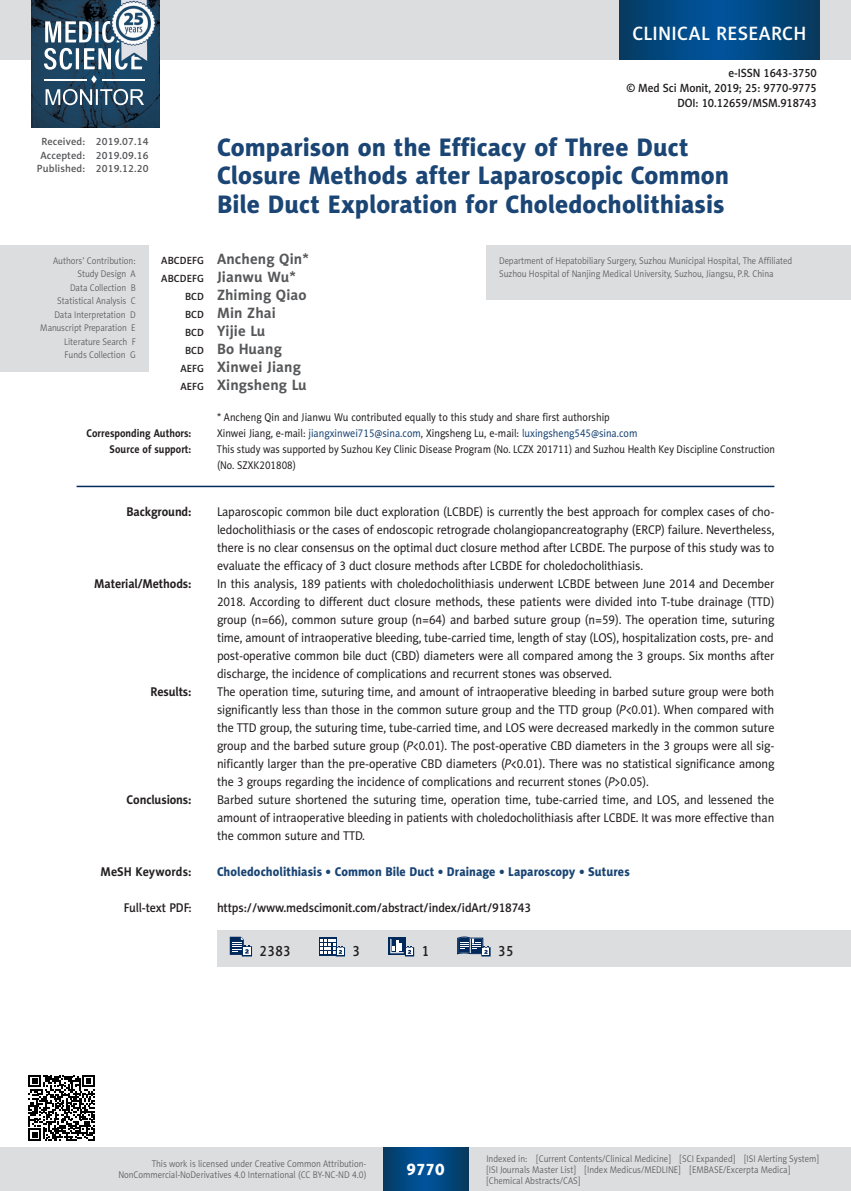
<style>
.page{position:relative;width:851px;height:1191px;background:#fff}
.page>*{position:absolute;margin:0;border:0;box-sizing:border-box;transform-origin:0 0}
.MSM_Tytul{font:25.5px/28.5px "Naomi Sans EFN Heavy";color:#1a4574}
.t1{font:19.5px "Naomi Sans EFN Medium";letter-spacing:.015em;color:#fff}
.t2{font:16.5px "Naomi Sans EFN Heavy";color:#fff}
.MSM_Autorzy{font:700 15px "Naomi Sans EFN";letter-spacing:.01em;color:#57585a}
.MSM_dane{font:15px "Naomi Sans EFN Medium";letter-spacing:.03em;color:#231f20;scale:.9 1}
.MSM_Summary_body{font:12.75px/18px "Naomi Sans EFN";letter-spacing:-.01em;color:#231f20;text-align:justify;scale:.95 1}
.MSM_full_text_pdf{font:12.75px "Naomi Sans EFN Medium";letter-spacing:-.01em;color:#231f20;scale:.95 1}
.MSM_keywords{font:12.75px "Naomi Sans EFN Heavy";letter-spacing:.005em;color:#1a4574;scale:.95 1}
.MSM_Summary_body-2{font:700 12.75px "Naomi Sans EFN";letter-spacing:-.01em;color:#231f20;scale:.95 1}
.MSM_keywords-2{font:700 12.75px "Naomi Sans EFN";letter-spacing:.005em;color:#231f20;scale:.95 1}
.MSM_full_text_pdf-2{font:12px "Naomi Sans EFN Medium";letter-spacing:-.01em;color:#231f20;scale:.95 1}
.MSM_Support{font:11.25px/15.8px "Naomi Sans EFN";letter-spacing:-.005em;color:#231f20;scale:.89 1}
.MSM_Adres{font:11.25px "Naomi Sans EFN";color:#1a4574;scale:.9 1}
.MSM_Adres-2{font:11.25px "Naomi Sans EFN";color:#231f20;scale:.9 1}
.MSM_Adres-3{font:700 11.25px "Naomi Sans EFN";color:#231f20;scale:.9 1}
.MSM_Support-2{font:700 11.25px "Naomi Sans EFN";letter-spacing:.005em;color:#231f20;scale:.89 1}
.t3{font:10.5px "Naomi Sans EFN Medium";letter-spacing:.01em;color:#57585a}
.MSM_Afiliacja{font:9.75px/11.2px "Naomi Sans EFN Light";color:#57585a;scale:.9 1}
.MSM_pagina_sygnatura{font:9.75px/11.2px "Naomi Sans EFN Light";color:#57585a;text-align:right;scale:.9 1}
.s1{font-family:"Naomi Sans EFN Medium";font-weight:400;font-size:10.5px;color:#231f20}
.s2{color:#231f20}
.s3{font-style:italic}
</style>
<div class="page">
<div style="left:217px;top:930px;width:633px;height:36px;background:#dcdddf"></div>
<svg style="left:230px;top:936px;width:22px;height:20px"></svg>
<div style="left:319px;top:937px;width:17px;height:18px;background:#00295c"></div>
<svg style="left:320px;top:938px;width:25px;height:18px"></svg>
<div style="left:388px;top:937px;width:18px;height:18px;background:#00295c"></div>
<svg style="left:390px;top:939px;width:24px;height:17px"></svg>
<svg style="left:457px;top:936px;width:33px;height:20px"></svg>
<hr style="left:77px;top:486px;width:697px;height:1px;background:#00295c">
<div style="left:0;top:246px;width:148px;height:126px;background:#dcdddf"></div>
<div style="left:486px;top:246px;width:364px;height:54px;background:#dcdddf"></div>
<svg style="left:28px;top:1075px;width:67px;height:66px"></svg>
<hr style="left:850px;top:0;width:1px;height:60px;background:#dcdddf">
<div style="left:0;top:1148px;width:850px;height:43px;background:#dcdddf"></div>
<svg style="left:383px;top:1147px;width:85px;height:43px"></svg>
<div style="left:0;top:0;width:850px;height:60px;background:#dcdddf"></div>
<svg style="left:619px;top:0;width:200px;height:60px"></svg>
<img style="left:32px;top:0;width:127px;height:128px">
<img style="left:44px;top:21px;width:100px;height:49px">
<img style="left:45px;top:79px;width:41px;height:1px">
<img style="left:103px;top:79px;width:41px;height:1px">
<svg style="left:91px;top:75px;width:6px;height:8px"></svg>
<img style="left:46px;top:89px;width:98px;height:16px">
<h2 class="t1" style="left:632px;top:22px;width:175px">CLINICAL RESEARCH</h2>
<p class="MSM_full_text_pdf-2" style="left:728px;top:66px;width:95px">e-ISSN 1643-3750</p>
<p class="MSM_full_text_pdf-2" style="left:626px;top:81px;width:202px">© Med Sci Monit, 2019; 25: 9770-9775</p>
<p class="MSM_full_text_pdf-2" style="left:677px;top:96px;width:148px">DOI: 10.12659/MSM.918743</p>
<p class="MSM_Tytul" style="left:217px;top:132px;width:513px">Comparison on the Efficacy of Three Duct<br>Closure Methods after Laparoscopic Common<br>Bile Duct Exploration for Choledocholithiasis</p>
<p class="MSM_Autorzy" style="left:161px;top:250px;width:149px"><span class="s1">ABCDEFG</span> Ancheng Qin*</p>
<p class="MSM_Autorzy" style="left:161px;top:268px;width:136px"><span class="s1">ABCDEFG</span> Jianwu Wu*</p>
<p class="MSM_Autorzy" style="left:185px;top:286px;width:123px"><span class="s1">BCD</span> Zhiming Qiao</p>
<p class="MSM_Autorzy" style="left:185px;top:304px;width:92px"><span class="s1">BCD</span> Min Zhai</p>
<p class="MSM_Autorzy" style="left:185px;top:322px;width:82px"><span class="s1">BCD</span> Yijie Lu</p>
<p class="MSM_Autorzy" style="left:185px;top:340px;width:98px"><span class="s1">BCD</span> Bo Huang</p>
<p class="MSM_Autorzy" style="left:180px;top:358px;width:122px"><span class="s1">AEFG</span> Xinwei Jiang</p>
<p class="MSM_Autorzy" style="left:180px;top:376px;width:128px"><span class="s1">AEFG</span> Xingsheng Lu</p>
<p class="MSM_Adres-2" style="left:217px;top:411px;width:438px">* Ancheng Qin and Jianwu Wu contributed equally to this study and share first authorship</p>
<p class="MSM_Adres-3" style="left:86px;top:427px;width:118px">Corresponding Authors:</p>
<p class="MSM_Adres" style="left:217px;top:427px;width:468px"><span class="s2">Xinwei Jiang, e-mail:</span> jiangxinwei715@sina.com<span class="s2">, Xingsheng Lu, e-mail:</span> luxingsheng545@sina.com</p>
<p class="MSM_Support-2" style="left:110px;top:442px;width:93px">Source of support:</p>
<p class="MSM_Support" style="left:217px;top:441px;width:628px">This study was supported by Suzhou Key Clinic Disease Program (No. LCZX 201711) and Suzhou Health Key Discipline Construction (No. SZXK201808)</p>
<p class="MSM_Summary_body-2" style="left:126px;top:504px;width:70px">Background:</p>
<p class="MSM_Summary_body" style="left:217px;top:503px;width:588px">Laparoscopic common bile duct exploration (LCBDE) is currently the best approach for complex cases of cho&shy;ledocholithiasis or the cases of endoscopic retrograde cholangiopancreatography (ERCP) failure. Nevertheless, there is no clear consensus on the optimal duct closure method after LCBDE. The purpose of this study was to evaluate the efficacy of 3 duct closure methods after LCBDE for choledocholithiasis.</p>
<p class="MSM_Summary_body-2" style="left:94px;top:576px;width:104px">Material/Methods:</p>
<p class="MSM_Summary_body" style="left:217px;top:575px;width:588px">In this analysis, 189 patients with choledocholithiasis underwent LCBDE between June 2014 and December 2018. According to different duct closure methods, these patients were divided into T-tube drainage (TTD) group (n=66), common suture group (n=64) and barbed suture group (n=59). The operation time, suturing time, amount of intraoperative bleeding, tube-carried time, length of stay (LOS), hospitalization costs, pre- and post-operative common bile duct (CBD) diameters were all compared among the 3 groups. Six months after discharge, the incidence of complications and recurrent stones was observed.</p>
<p class="MSM_Summary_body-2" style="left:150px;top:684px;width:45px">Results:</p>
<p class="MSM_Summary_body" style="left:217px;top:683px;width:588px">The operation time, suturing time, and amount of intraoperative bleeding in barbed suture group were both significantly less than those in the common suture group and the TTD group (<span class="s3">P</span>&lt;0.01). When compared with the TTD group, the suturing time, tube-carried time, and LOS were decreased markedly in the common suture group and the barbed suture group (<span class="s3">P</span>&lt;0.01). The post-operative CBD diameters in the 3 groups were all sig&shy;nificantly larger than the pre-operative CBD diameters (<span class="s3">P</span>&lt;0.01). There was no statistical significance among the 3 groups regarding the incidence of complications and recurrent stones (<span class="s3">P</span>&gt;0.05).</p>
<p class="MSM_Summary_body-2" style="left:127px;top:792px;width:70px">Conclusions:</p>
<p class="MSM_Summary_body" style="left:217px;top:791px;width:588px">Barbed suture shortened the suturing time, operation time, tube-carried time, and LOS, and lessened the amount of intraoperative bleeding in patients with choledocholithiasis after LCBDE. It was more effective than the common suture and TTD.</p>
<p class="MSM_keywords-2" style="left:100px;top:864px;width:97px">MeSH Keywords:</p>
<p class="MSM_keywords" style="left:217px;top:864px;width:436px">Choledocholithiasis • Common Bile Duct • Drainage • Laparoscopy • Sutures</p>
<p class="MSM_full_text_pdf" style="left:124px;top:900px;width:73px">Full-text PDF:</p>
<p class="MSM_full_text_pdf" style="left:217px;top:900px;width:332px">https://www.medscimonit.com/abstract/index/idArt/918743</p>
<p class="t3" style="left:41px;top:136px;width:109px">Received: 2019.07.14</p>
<p class="t3" style="left:40px;top:149px;width:110px">Accepted: 2019.09.16</p>
<p class="t3" style="left:37px;top:163px;width:113px">Published: 2019.12.20</p>
<p class="MSM_Afiliacja" style="left:53px;top:255px;width:93px">Authors’ Contribution:</p>
<p class="MSM_Afiliacja" style="left:77px;top:268px;width:66px">Study Design A</p>
<p class="MSM_Afiliacja" style="left:70px;top:282px;width:74px">Data Collection B</p>
<p class="MSM_Afiliacja" style="left:57px;top:295px;width:89px">Statistical Analysis C</p>
<p class="MSM_Afiliacja" style="left:54px;top:309px;width:92px">Data Interpretation D</p>
<p class="MSM_Afiliacja" style="left:40px;top:322px;width:107px">Manuscript Preparation E</p>
<p class="MSM_Afiliacja" style="left:64px;top:336px;width:81px">Literature Search F</p>
<p class="MSM_Afiliacja" style="left:65px;top:349px;width:80px">Funds Collection G</p>
<p class="MSM_Afiliacja" style="left:499px;top:254px;width:327px;line-height:13.5px">Department of Hepatobiliary Surgery, Suzhou Municipal Hospital, The Affiliated<br>Suzhou Hospital of Nanjing Medical University, Suzhou, Jiangsu, P.R. China</p>
<p class="MSM_dane" style="left:259px;top:942px;width:36px">2383</p>
<p class="MSM_dane" style="left:352px;top:942px;width:10px">3</p>
<p class="MSM_dane" style="left:421px;top:942px;width:10px">1</p>
<p class="MSM_dane" style="left:498px;top:942px;width:19px">35</p>
<p class="MSM_pagina_sygnatura" style="left:118px;top:1158px;width:277px">This work is licensed under Creative Common Attribution-<br>NonCommercial-NoDerivatives 4.0 International (CC BY-NC-ND 4.0)</p>
<p class="t2" style="left:406px;top:1159px;width:40px">9770</p>
<p class="MSM_Afiliacja" style="left:486px;top:1152px;width:371px">Indexed in: [Current Contents/Clinical Medicine] [SCI Expanded] [ISI Alerting System] [ISI Journals Master List] [Index Medicus/MEDLINE] [EMBASE/Excerpta Medica] [Chemical Abstracts/CAS]</p>
</div>
